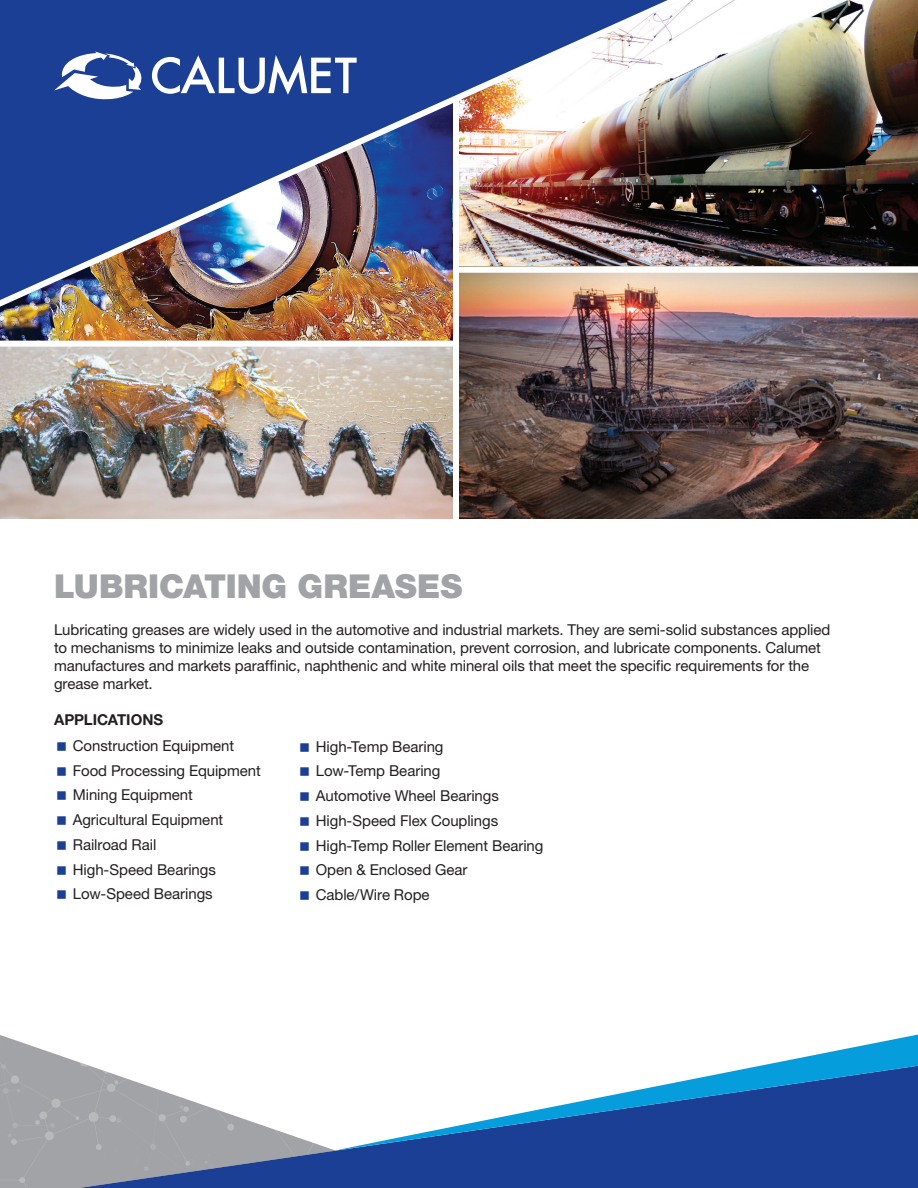
<style>
.page{position:relative;width:918px;height:1188px;background:#fff}
.page>*{position:absolute;margin:0;border:0;box-sizing:border-box;transform-origin:0 0}
.t1{font:900 33px "Helvetica Neue LT Std";color:#a1a3a6}
.t2{font:15px/24.8px "Helvetica Neue LT Std";letter-spacing:-.005em;color:#231f20}
.t3{font:700 15px "Helvetica Neue LT Std";letter-spacing:-.005em;color:#231f20}
</style>
<div class="page">
<svg style="left:0;top:1035px;width:90px;height:153px;background:#acadb0"></svg>
<svg style="left:79px;top:1066px;width:839px;height:122px"></svg>
<svg style="left:335px;top:1034px;width:583px;height:117px"></svg>
<img style="left:763px;top:0;width:155px;height:267px">
<img style="left:459px;top:273px;width:459px;height:246px">
<img style="left:0;top:347px;width:453px;height:172px">
<img style="left:0;top:324px;width:453px;height:17px">
<img style="left:0;top:0;width:763px;height:324px">
<h1 class="t1" style="left:54px;top:567px;width:410px">LUBRICATING GREASES</h1>
<p class="t2" style="left:54px;top:621px;width:778px;line-height:18px">Lubricating greases are widely used in the automotive and industrial markets. They are semi-solid substances applied to mechanisms to minimize leaks and outside contamination, prevent corrosion, and lubricate components. Calumet manufactures and markets paraffinic, naphthenic and white mineral oils that meet the specific requirements for the grease market.</p>
<p class="t3" style="left:54px;top:711px;width:111px">APPLICATIONS</p>
<p class="t2" style="left:73px;top:733px;width:189px">Construction Equipment<br>Food Processing Equipment<br>Mining Equipment<br>Agricultural Equipment<br>Railroad Rail<br>High-Speed Bearings<br>Low-Speed Bearings</p>
<p class="t2" style="left:316px;top:734px;width:229px">High-Temp Bearing<br>Low-Temp Bearing<br>Automotive Wheel Bearings<br>High-Speed Flex Couplings<br>High-Temp Roller Element Bearing<br>Open &amp; Enclosed Gear<br>Cable/Wire Rope</p>
</div>
